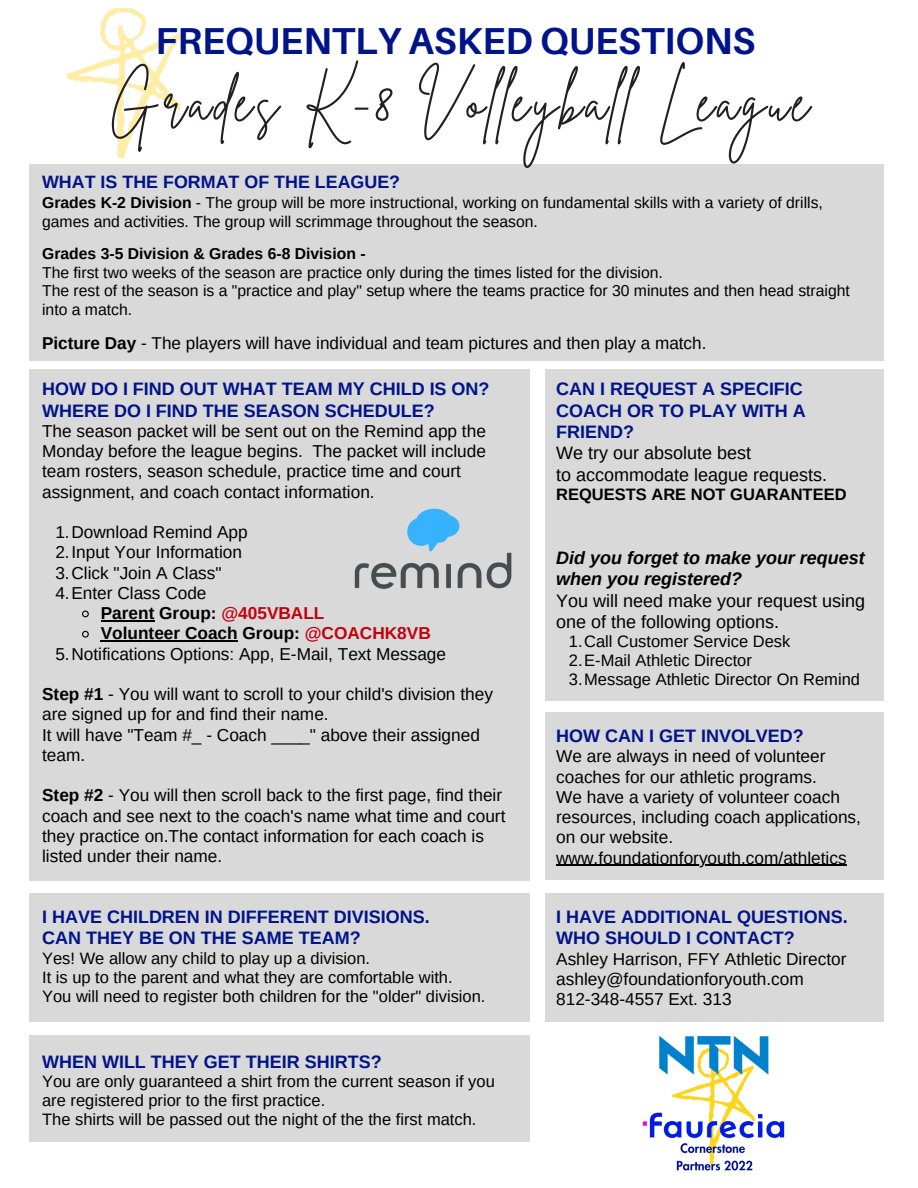
<style>
.page{position:relative;width:918px;height:1188px;background:#fff}
.page>*{position:absolute;margin:0;border:0;box-sizing:border-box;transform-origin:0 0}
.t1{font:55.5px "Brittany Signature";letter-spacing:.07em;color:#231f1f}
.t2{font:700 37.5px "Aileron";color:#001489}
.t3{font:700 18px/21.3px "Arimo";color:#001489}
.t4{font:18px/21.3px "Arimo";color:#000}
.t5{font:italic 700 18px/21.3px "Arimo";color:#000}
.t6{font:700 17.85px "Arimo";color:#001489}
.t7{font:17.25px/20.2px "Arimo";color:#000}
.t8{font:700 17.25px "Arimo";color:#000}
.t9{font:17.1px "Arimo";color:#000}
.t10{font:16.5px/19.2px "Arimo";color:#000}
.t11{font:700 16.5px "Arimo";color:#000}
.t12{font:15.75px/18.8px "Arimo";color:#000}
.t13{font:700 15.75px "Arimo";color:#000}
.s1{font-weight:700}
.s2{color:#c3000d}
</style>
<div class="page">
<img style="left:68px;top:8px;width:111px;height:150px">
<div style="left:545px;top:894px;width:339px;height:128px;background:#d9d9d9"></div>
<div style="left:29px;top:894px;width:501px;height:128px;background:#d9d9d9"></div>
<div style="left:545px;top:713px;width:339px;height:167px;background:#d9d9d9"></div>
<div style="left:29px;top:1035px;width:501px;height:107px;background:#d9d9d9"></div>
<div style="left:29px;top:164px;width:855px;height:197px;background:#d9d9d9"></div>
<div style="left:29px;top:369px;width:501px;height:512px;background:#d9d9d9"></div>
<svg style="left:82px;top:610px;width:7px;height:8px"></svg>
<hr style="left:101px;top:620px;width:53px;height:1px;background:#000">
<svg style="left:82px;top:630px;width:7px;height:8px"></svg>
<hr style="left:101px;top:640px;width:84px;height:2px;background:#000">
<hr style="left:185px;top:640px;width:53px;height:2px;background:#000">
<img style="left:354px;top:508px;width:158px;height:81px">
<div style="left:545px;top:369px;width:339px;height:332px;background:#d9d9d9"></div>
<img style="left:642px;top:1035px;width:143px;height:136px">
<hr style="left:556px;top:865px;width:291px;height:1px;background:#000">
<p class="t2" style="left:155px;top:18px;width:601px">FREQUENTLY ASKED QUESTIONS</p>
<p class="t1" style="left:109px;top:66px;width:702px">Grades K-8 Volleyball League</p>
<p class="t6" style="left:42px;top:171px;width:360px">WHAT IS THE FORMAT OF THE LEAGUE?</p>
<p class="t12" style="left:42px;top:193px;width:782px"><span class="s1">Grades K-2 Division</span> - The group will be more instructional, working on fundamental skills with a variety of drills, games and activities. The group will scrimmage throughout the season.</p>
<p class="t13" style="left:42px;top:245px;width:325px">Grades 3-5 Division &amp; Grades 6-8 Division -</p>
<p class="t12" style="left:42px;top:263px;width:622px">The first two weeks of the season are practice only during the times listed for the division.</p>
<p class="t12" style="left:42px;top:281px;width:809px">The rest of the season is a "practice and play" setup where the teams practice for 30 minutes and then head straight into a match.</p>
<p class="t9" style="left:42px;top:333px;width:666px"><span class="s1">Picture Day</span> - The players will have individual and team pictures and then play a match.</p>
<p class="t3" style="left:42px;top:378px;width:449px">HOW DO I FIND OUT WHAT TEAM MY CHILD IS ON?<br>WHERE DO I FIND THE SEASON SCHEDULE?</p>
<p class="t7" style="left:42px;top:421px;width:445px">The season packet will be sent out on the Remind app the Monday before the league begins. The packet will include team rosters, season schedule, practice time and court assignment, and coach contact information.</p>
<p class="t7" style="left:55px;top:522px;width:194px">1.Download Remind App</p>
<p class="t7" style="left:55px;top:542px;width:188px">2.Input Your Information</p>
<p class="t7" style="left:55px;top:562px;width:168px">3.Click "Join A Class"</p>
<p class="t7" style="left:55px;top:583px;width:153px">4.Enter Class Code</p>
<p class="t8" style="left:101px;top:603px;width:225px">Parent Group: <span class="s2">@405VBALL</span></p>
<p class="t8" style="left:101px;top:624px;width:332px">Volunteer Coach Group: <span class="s2">@COACHK8VB</span></p>
<p class="t7" style="left:55px;top:643px;width:392px">5.Notifications Options: App, E-Mail, Text Message</p>
<p class="t7" style="left:42px;top:684px;width:452px"><span class="s1">Step #1</span> - You will want to scroll to your child's division they are signed up for and find their name.</p>
<p class="t7" style="left:42px;top:724px;width:439px">It will have "Team #_ - Coach ____" above their assigned team.</p>
<p class="t7" style="left:42px;top:785px;width:465px"><span class="s1">Step #2</span> - You will then scroll back to the first page, find their coach and see next to the coach's name what time and court they practice on.The contact information for each coach is listed under their name.</p>
<p class="t3" style="left:42px;top:906px;width:389px">I HAVE CHILDREN IN DIFFERENT DIVISIONS.</p>
<p class="t3" style="left:42px;top:928px;width:320px">CAN THEY BE ON THE SAME TEAM?</p>
<p class="t10" style="left:42px;top:948px;width:330px">Yes! We allow any child to play up a division.</p>
<p class="t10" style="left:42px;top:967px;width:412px">It is up to the parent and what they are comfortable with.</p>
<p class="t10" style="left:42px;top:986px;width:445px">You will need to register both children for the "older" division.</p>
<p class="t3" style="left:42px;top:1051px;width:341px">WHEN WILL THEY GET THEIR SHIRTS?</p>
<p class="t10" style="left:42px;top:1072px;width:454px">You are only guaranteed a shirt from the current season if you are registered prior to the first practice.</p>
<p class="t10" style="left:42px;top:1110px;width:436px">The shirts will be passed out the night of the the first match.</p>
<p class="t3" style="left:556px;top:378px;width:251px">CAN I REQUEST A SPECIFIC<br>COACH OR TO PLAY WITH A<br>FRIEND?</p>
<p class="t4" style="left:556px;top:442px;width:273px">We try our absolute best<br>to accommodate league requests.</p>
<p class="t11" style="left:556px;top:485px;width:292px">REQUESTS ARE NOT GUARANTEED</p>
<p class="t5" style="left:556px;top:547px;width:310px">Did you forget to make your request when you registered?</p>
<p class="t4" style="left:556px;top:590px;width:310px">You will need make your request using one of the following options.</p>
<p class="t10" style="left:569px;top:632px;width:223px">1.Call Customer Service Desk</p>
<p class="t10" style="left:569px;top:651px;width:185px">2.E-Mail Athletic Director</p>
<p class="t10" style="left:569px;top:670px;width:293px">3.Message Athletic Director On Remind</p>
<p class="t3" style="left:556px;top:725px;width:249px">HOW CAN I GET INVOLVED?</p>
<p class="t7" style="left:556px;top:746px;width:271px">We are always in need of volunteer coaches for our athletic programs.</p>
<p class="t7" style="left:556px;top:787px;width:306px">We have a variety of volunteer coach resources, including coach applications, on our website.</p>
<p class="t7" style="left:556px;top:847px;width:292px">www.foundationforyouth.com/athletics</p>
<p class="t3" style="left:556px;top:906px;width:293px">I HAVE ADDITIONAL QUESTIONS.</p>
<p class="t3" style="left:556px;top:928px;width:240px">WHO SHOULD I CONTACT?</p>
<p class="t7" style="left:556px;top:949px;width:292px">Ashley Harrison, FFY Athletic Director</p>
<p class="t7" style="left:556px;top:969px;width:249px">ashley@foundationforyouth.com</p>
<p class="t7" style="left:556px;top:989px;width:177px">812-348-4557 Ext. 313</p>
</div>
